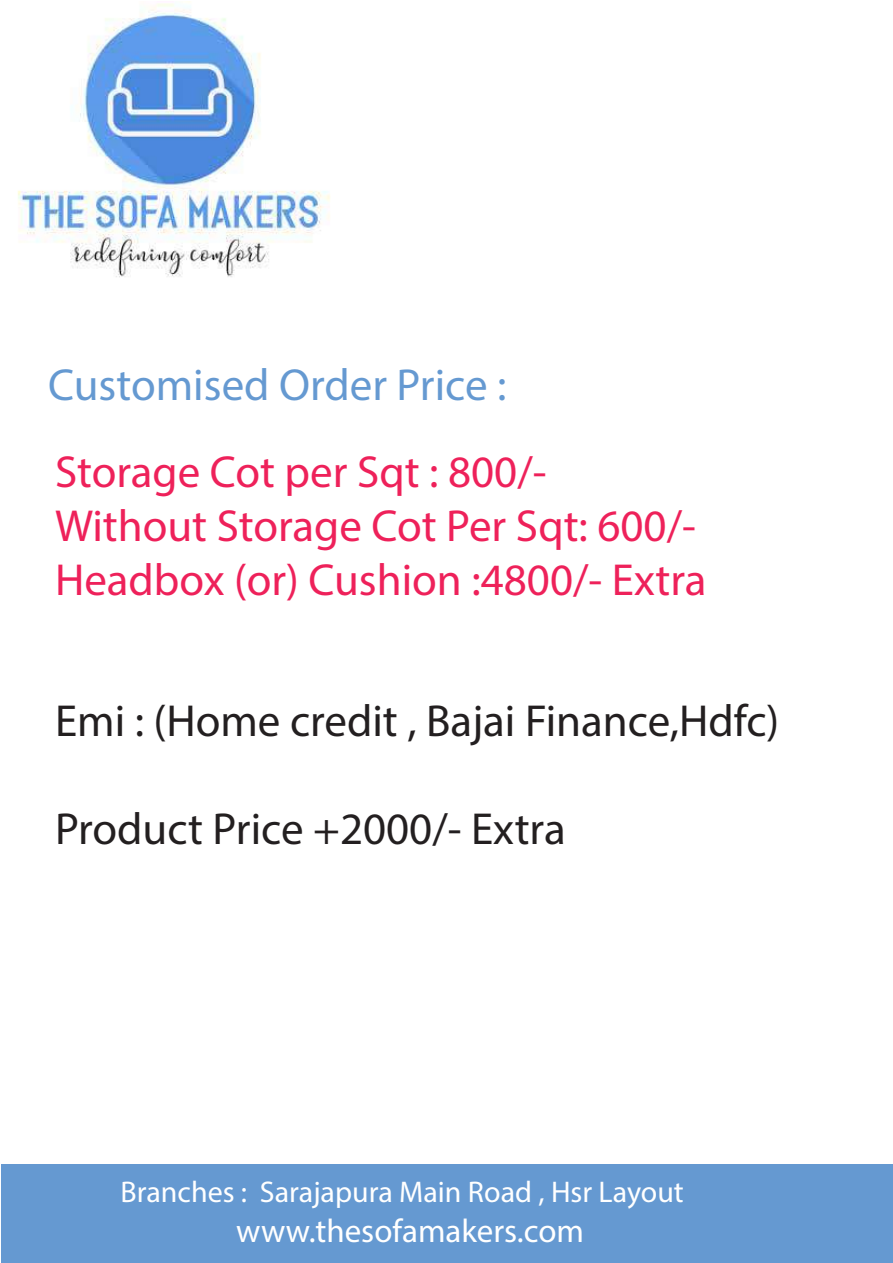
<style>
.page{position:relative;width:893px;height:1263px;background:#fff}
.page>*{position:absolute;margin:0;border:0;box-sizing:border-box;transform-origin:0 0}
.t1{font:45px/54px "Myriad Pro";color:#ee215a}
.t2{font:45px "Myriad Pro";color:#231f20}
.t3{font:45px "Myriad Pro";color:#6599d1}
.t4{font:33px "Myriad Pro";color:#fff}
.t5{font:30px "Myriad Pro";color:#fff}
</style>
<div class="page">
<img style="left:17px;top:3px;width:313px;height:274px">
<div style="left:2px;top:1164px;width:891px;height:99px;background:#6599d1"></div>
<p class="t3" style="left:48px;top:357px;width:460px">Customised Order Price :</p>
<p class="t1" style="left:55px;top:444px;width:653px">Storage Cot per Sqt : 800/-<br>Without Storage Cot Per Sqt: 600/-<br>Headbox (or) Cushion :4800/- Extra</p>
<p class="t2" style="left:55px;top:693px;width:726px">Emi : (Home credit , Bajai Finance,Hdfc)</p>
<p class="t2" style="left:55px;top:801px;width:512px">Product Price +2000/- Extra</p>
<p class="t5" style="left:121px;top:1174px;width:565px">Branches : Sarajapura Main Road , Hsr Layout</p>
<p class="t4" style="left:236px;top:1210px;width:349px">www.thesofamakers.com</p>
</div>
